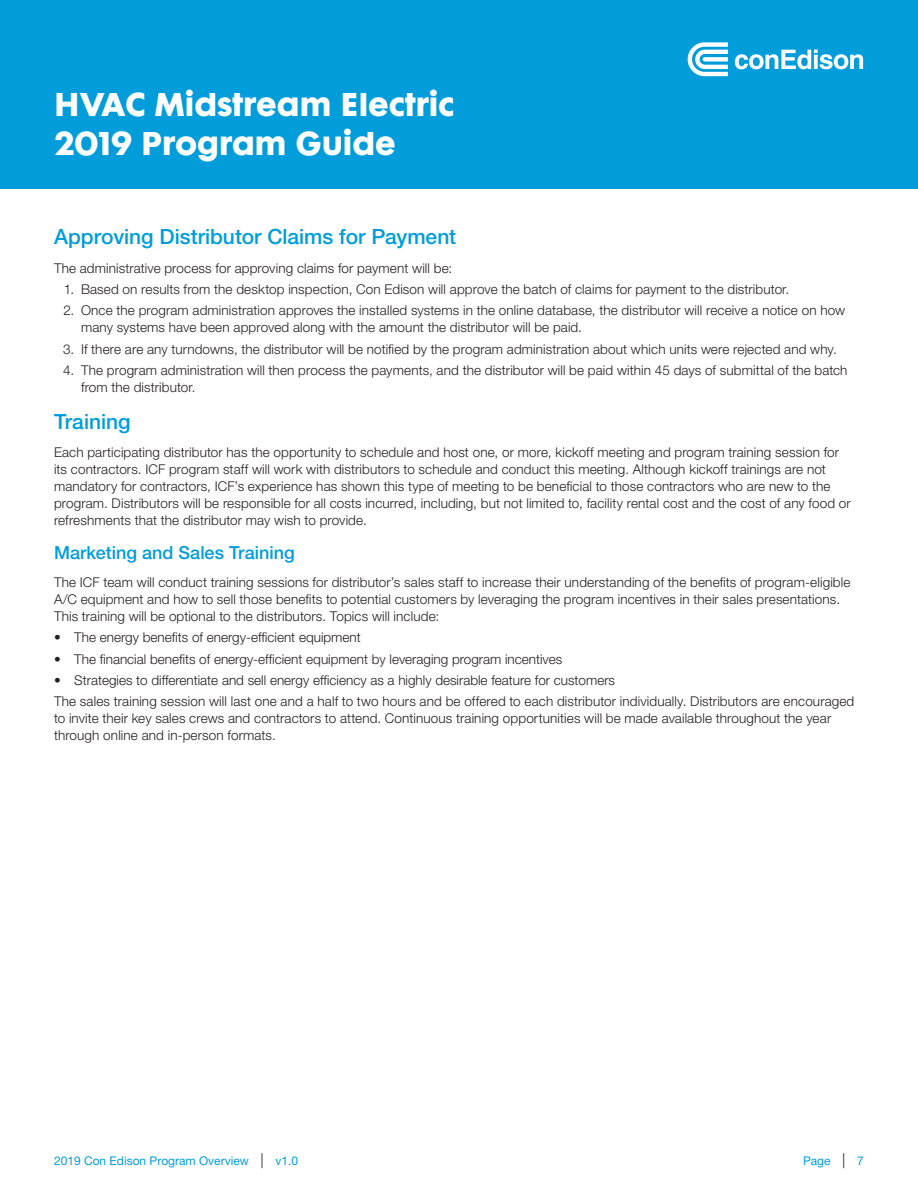
<style>
.page{position:relative;width:918px;height:1188px;background:#fff}
.page>*{position:absolute;margin:0;border:0;box-sizing:border-box;transform-origin:0 0}
.t1{font:30px/39px "Futura Maxi CG Bold";color:#fff}
.Helvetica_Blue_Headi{font:500 21px "Helvetica Neue LT Pro";color:#009dda}
.H2_SubHead{font:500 18px "Helvetica Neue LT Pro";color:#009dda}
.Helvetica_Body{font:300 13.5px/16.8px "Helvetica Neue LT Pro";letter-spacing:.01em;color:#231f20}
.Numbered_List{font:300 13.5px "Helvetica Neue LT Pro";letter-spacing:.01em;color:#231f20}
.t2{font:12px "Helvetica Neue LT Pro";color:#009dda}
.s1{font-size:15px;color:#231f20}
</style>
<div class="page">
<div style="left:0;top:0;width:918px;height:189px;background:#009dda"></div>
<svg style="left:735px;top:49px;width:128px;height:20px"></svg>
<svg style="left:688px;top:42px;width:40px;height:34px"></svg>
<h1 class="t1" style="left:54px;top:86px;width:402px">HVAC Midstream Electric<br>2019 Program Guide</h1>
<p class="Helvetica_Blue_Headi" style="left:54px;top:225px;width:404px">Approving Distributor Claims for Payment</p>
<p class="Numbered_List" style="left:54px;top:260px;width:400px">The administrative process for approving claims for payment will be:</p>
<p class="Helvetica_Body" style="left:64px;top:281px;width:727px">1. Based on results from the desktop inspection, Con Edison will approve the batch of claims for payment to the distributor.</p>
<p class="Helvetica_Body" style="left:81px;top:302px;width:766px;text-indent:-18px">2. Once the program administration approves the installed systems in the online database, the distributor will receive a notice on how many systems have been approved along with the amount the distributor will be paid.</p>
<p class="Helvetica_Body" style="left:63px;top:340px;width:775px">3. If there are any turndowns, the distributor will be notified by the program administration about which units were rejected and why.</p>
<p class="Helvetica_Body" style="left:81px;top:362px;width:768px;text-indent:-18px">4. The program administration will then process the payments, and the distributor will be paid within 45 days of submittal of the batch from the distributor.</p>
<p class="Helvetica_Blue_Headi" style="left:54px;top:409px;width:78px">Training</p>
<p class="Helvetica_Body" style="left:54px;top:444px;width:798px">Each participating distributor has the opportunity to schedule and host one, or more, kickoff meeting and program training session for its contractors. ICF program staff will work with distributors to schedule and conduct this meeting. Although kickoff trainings are not mandatory for contractors, ICF’s experience has shown this type of meeting to be beneficial to those contractors who are new to the program. Distributors will be responsible for all costs incurred, including, but not limited to, facility rental cost and the cost of any food or refreshments that the distributor may wish to provide.</p>
<p class="H2_SubHead" style="left:54px;top:542px;width:242px">Marketing and Sales Training</p>
<p class="Helvetica_Body" style="left:54px;top:574px;width:798px">The ICF team will conduct training sessions for distributor’s sales staff to increase their understanding of the benefits of program-eligible<br>A/C equipment and how to sell those benefits to potential customers by leveraging the program incentives in their sales presentations.<br>This training will be optional to the distributors. Topics will include:</p>
<p class="Helvetica_Body" style="left:54px;top:629px;width:308px">• The energy benefits of energy-efficient equipment</p>
<p class="Helvetica_Body" style="left:54px;top:650px;width:510px">• The financial benefits of energy-efficient equipment by leveraging program incentives</p>
<p class="Helvetica_Body" style="left:54px;top:672px;width:563px">• Strategies to differentiate and sell energy efficiency as a highly desirable feature for customers</p>
<p class="Helvetica_Body" style="left:54px;top:693px;width:802px">The sales training session will last one and a half to two hours and be offered to each distributor individually. Distributors are encouraged to invite their key sales crews and contractors to attend. Continuous training opportunities will be made available throughout the year through online and in-person formats.</p>
<p class="t2" style="left:54px;top:1154px;width:246px">2019 Con Edison Program Overview <span class="s1">|</span> v1.0</p>
<p class="t2" style="left:803px;top:1154px;width:62px">Page <span class="s1">|</span> 7</p>
</div>
